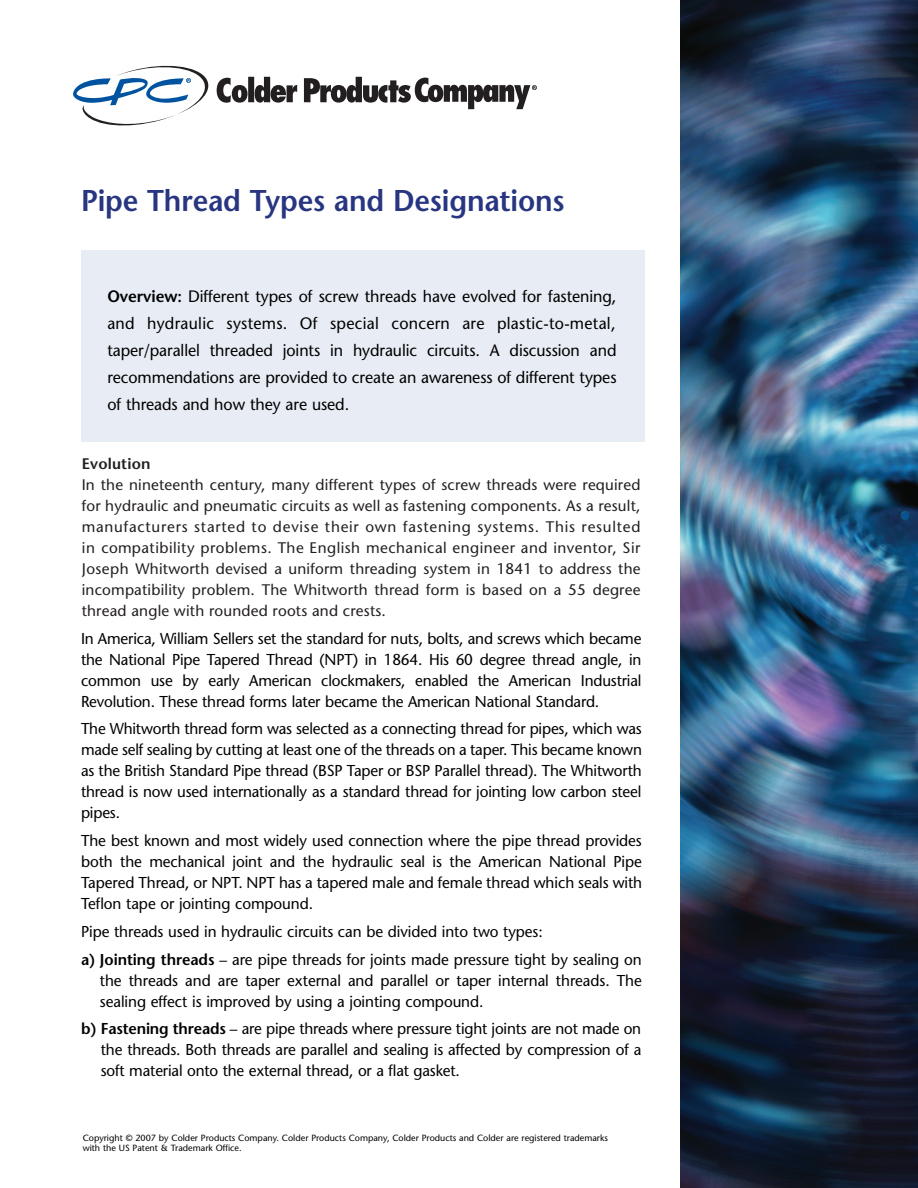
<style>
.page{position:relative;width:918px;height:1188px;background:#fff}
.page>*{position:absolute;margin:0;border:0;box-sizing:border-box;transform-origin:0 0}
.t1{font:600 30px "Stone Sans";letter-spacing:-.005em;color:#283681;scale:.95 1}
.t2{font:16.5px/27px "Stone Sans";letter-spacing:-.005em;color:#000;text-align:justify}
.t3{font:15.75px/21px "Stone Sans";letter-spacing:-.005em;color:#000;text-align:justify}
.t4{font:15.3px/21px "Stone Sans";letter-spacing:.01em;color:#231f20;text-align:justify}
.t5{font:600 15.3px "Stone Sans";letter-spacing:.01em;color:#231f20}
.t6{font:9px/10.5px "Stone Sans";color:#000}
.s1{font-weight:600}
</style>
<div class="page">
<img style="left:681px;top:0;width:237px;height:1188px">
<div style="left:248px;top:77px;width:6px;height:25px;background:#231f20"></div>
<svg style="left:255px;top:77px;width:42px;height:26px"></svg>
<svg style="left:73px;top:65px;width:175px;height:61px"></svg>
<svg style="left:304px;top:77px;width:233px;height:32px"></svg>
<div style="left:81px;top:250px;width:563px;height:191px;background:#e8ecf4"></div>
<h1 class="t1" style="left:81px;top:183px;width:511px">Pipe Thread Types and Designations</h1>
<p class="t2" style="left:107px;top:283px;width:511px"><span class="s1">Overview:</span> Different types of screw threads have evolved for fastening, and hydraulic systems. Of special concern are plastic-to-metal, taper/parallel threaded joints in hydraulic circuits. A discussion and recommendations are provided to create an awareness of different types of threads and how they are used.</p>
<p class="t5" style="left:82px;top:455px;width:70px">Evolution</p>
<p class="t4" style="left:82px;top:475px;width:560px">In the nineteenth century, many different types of screw threads were required for hydraulic and pneumatic circuits as well as fastening components. As a result, manufacturers started to devise their own fastening systems. This resulted in compatibility problems. The English mechanical engineer and inventor, Sir Joseph Whitworth devised a uniform threading system in 1841 to address the incompatibility problem. The Whitworth thread form is based on a 55 degree thread angle with rounded roots and crests.</p>
<p class="t3" style="left:81px;top:628px;width:562px">In America, William Sellers set the standard for nuts, bolts, and screws which became the National Pipe Tapered Thread (NPT) in 1864. His 60 degree thread angle, in common use by early American clockmakers, enabled the American Industrial Revolution. These thread forms later became the American National Standard.</p>
<p class="t3" style="left:81px;top:718px;width:562px">The Whitworth thread form was selected as a connecting thread for pipes, which was made self sealing by cutting at least one of the threads on a taper. This became known as the British Standard Pipe thread (BSP Taper or BSP Parallel thread). The Whitworth thread is now used internationally as a standard thread for jointing low carbon steel pipes.</p>
<p class="t3" style="left:81px;top:830px;width:563px">The best known and most widely used connection where the pipe thread provides both the mechanical joint and the hydraulic seal is the American National Pipe Tapered Thread, or NPT. NPT has a tapered male and female thread which seals with Teflon tape or jointing compound.</p>
<p class="t3" style="left:81px;top:917px;width:562px;line-height:27.8px">Pipe threads used in hydraulic circuits can be divided into two types:<br><span class="s1">a) Jointing threads</span> – are pipe threads for joints made pressure tight by sealing on</p>
<p class="t3" style="left:100px;top:970px;width:543px">the threads and are taper external and parallel or taper internal threads. The sealing effect is improved by using a jointing compound.</p>
<p class="t3" style="left:101px;top:1018px;width:542px;text-indent:-20px"><span class="s1">b) Fastening threads</span> – are pipe threads where pressure tight joints are not made on the threads. Both threads are parallel and sealing is affected by compression of a soft material onto the external thread, or a flat gasket.</p>
<p class="t6" style="left:83px;top:1132px;width:527px">Copyright © 2007 by Colder Products Company. Colder Products Company, Colder Products and Colder are registered trademarks with the US Patent &amp; Trademark Office.</p>
</div>
